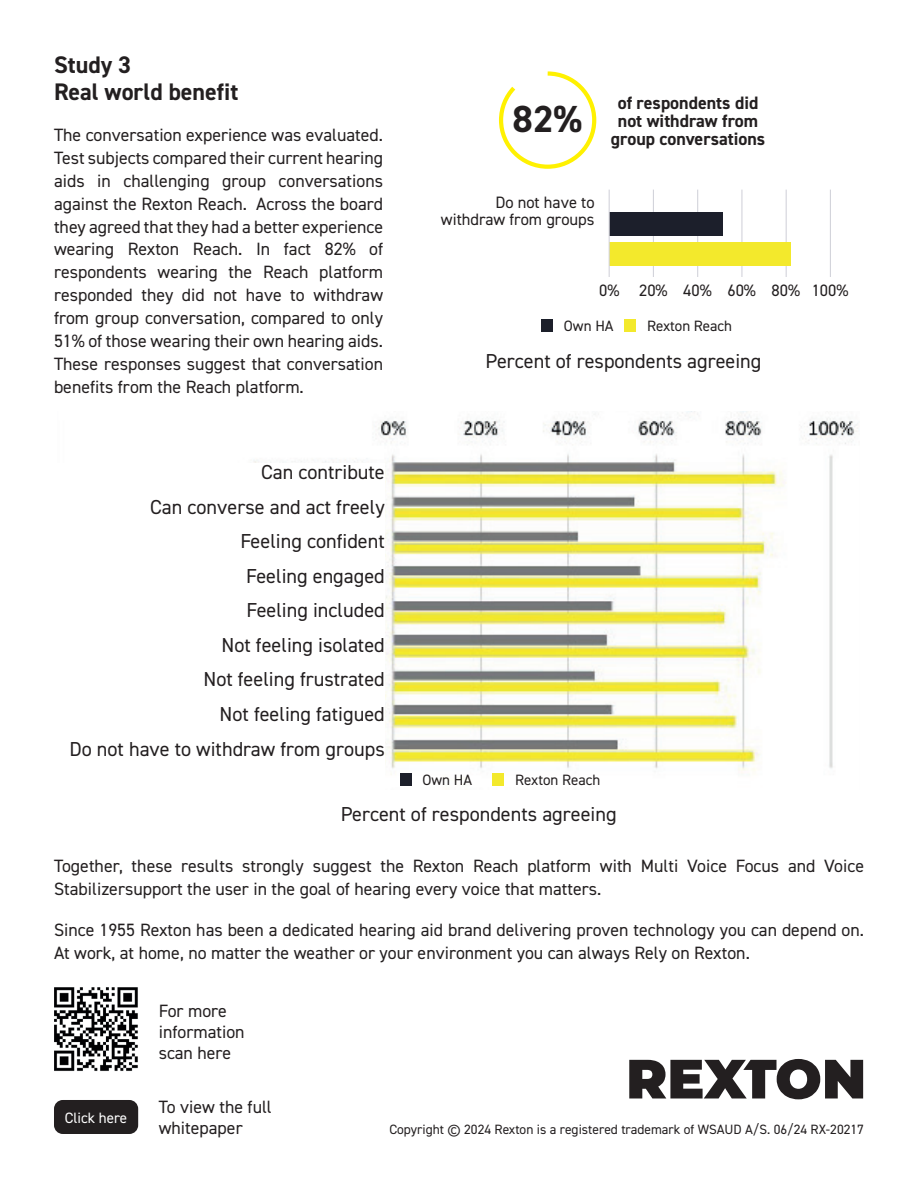
<style>
.page{position:relative;width:918px;height:1188px;background:#fff}
.page>*{position:absolute;margin:0;border:0;box-sizing:border-box;transform-origin:0 0}
.Table_Performance_Level_Head_left_10pt_1{font:700 37.8px "DIN2014";color:#231f20}
.Big_copy_11_9_15_3{font:700 24px/27px "DIN2014";color:#231f20}
.Big_copy_11_9_15_3-2{font:20.25px "DIN2014";color:#231f20}
.Table_Performance_Level_Head_left_10pt_1-2{font:700 18px/18px "DIN2014";color:#231f20;text-align:center}
.Big_copy_11_9_15_3-3{font:17.85px/23px "DIN2014";color:#231f20}
.Big_copy_11_9_15_3-4{font:16.5px/16.5px "DIN2014";color:#231f20;text-align:right}
.Big_copy_11_9_15_3-5{font:15px "DIN2014";color:#231f20}
.t1{font:15px "DIN2014";color:#fff}
.Big_copy_11_9_15_3-6{font:13.5px "DIN2014";color:#231f20}
</style>
<div class="page">
<svg style="left:608px;top:189px;width:223px;height:87px"></svg>
<div style="left:542px;top:319px;width:11px;height:13px;background:#1c1f2a"></div>
<div style="left:624px;top:319px;width:12px;height:13px;background:#f3e92c"></div>
<div style="left:54px;top:1100px;width:84px;height:34px;background:#231f20;border-radius:9px"></div>
<svg style="left:629px;top:1059px;width:234px;height:40px"></svg>
<img style="left:253px;top:412px;width:605px;height:374px">
<div style="left:54px;top:463px;width:331px;height:332px;background:#fff"></div>
<div style="left:400px;top:773px;width:12px;height:13px;background:#1c1f2a"></div>
<div style="left:493px;top:773px;width:11px;height:13px;background:#f3e92c"></div>
<img style="left:54px;top:987px;width:84px;height:84px">
<svg style="left:499px;top:71px;width:98px;height:98px"></svg>
<p class="Big_copy_11_9_15_3" style="left:54px;top:51px;width:186px">Study 3<br>Real world benefit</p>
<p class="Big_copy_11_9_15_3-3" style="left:54px;top:123px;width:331px;text-align:right">The conversation experience was evaluated.<br>Test subjects compared their current hearing conversations</p>
<p class="Big_copy_11_9_15_3-3" style="left:54px;top:169px;width:32px">aids</p>
<p class="Big_copy_11_9_15_3-3" style="left:97px;top:169px;width:15px">in</p>
<p class="Big_copy_11_9_15_3-3" style="left:123px;top:169px;width:88px">challenging</p>
<p class="Big_copy_11_9_15_3-3" style="left:222px;top:169px;width:45px">group</p>
<p class="Big_copy_11_9_15_3-3" style="left:54px;top:192px;width:195px">against the Rexton Reach.</p>
<p class="Big_copy_11_9_15_3-3" style="left:54px;top:215px;width:331px">they agreed that they had a better experience</p>
<p class="Big_copy_11_9_15_3-3" style="left:369px;top:238px;width:15px">of</p>
<p class="Big_copy_11_9_15_3-3" style="left:256px;top:192px;width:128px">Across the board</p>
<p class="Big_copy_11_9_15_3-3" style="left:325px;top:238px;width:32px">82%</p>
<p class="Big_copy_11_9_15_3-3" style="left:54px;top:238px;width:62px">wearing</p>
<p class="Big_copy_11_9_15_3-3" style="left:128px;top:238px;width:53px">Rexton</p>
<p class="Big_copy_11_9_15_3-3" style="left:193px;top:238px;width:51px">Reach.</p>
<p class="Big_copy_11_9_15_3-3" style="left:256px;top:238px;width:16px">In</p>
<p class="Big_copy_11_9_15_3-3" style="left:284px;top:238px;width:29px">fact</p>
<p class="Big_copy_11_9_15_3-3" style="left:54px;top:260px;width:94px">respondents</p>
<p class="Big_copy_11_9_15_3-3" style="left:158px;top:260px;width:62px">wearing</p>
<p class="Big_copy_11_9_15_3-3" style="left:229px;top:260px;width:25px">the</p>
<p class="Big_copy_11_9_15_3-3" style="left:263px;top:260px;width:47px">Reach</p>
<p class="Big_copy_11_9_15_3-3" style="left:319px;top:260px;width:65px">platform</p>
<p class="Big_copy_11_9_15_3-3" style="left:54px;top:283px;width:331px">responded<br>from group conversation, compared to only 51% of those wearing their own hearing aids.<br>These responses suggest that conversation benefits from the Reach platform.</p>
<p class="Big_copy_11_9_15_3-3" style="left:142px;top:283px;width:33px">they</p>
<p class="Big_copy_11_9_15_3-3" style="left:182px;top:283px;width:24px">did</p>
<p class="Big_copy_11_9_15_3-3" style="left:246px;top:283px;width:37px">have</p>
<p class="Big_copy_11_9_15_3-3" style="left:313px;top:283px;width:71px">withdraw</p>
<p class="Big_copy_11_9_15_3-3" style="left:213px;top:283px;width:25px">not</p>
<p class="Big_copy_11_9_15_3-3" style="left:290px;top:283px;width:16px">to</p>
<p class="Table_Performance_Level_Head_left_10pt_1-2" style="left:618px;top:94px;width:142px">of respondents did</p>
<p class="Table_Performance_Level_Head_left_10pt_1" style="left:513px;top:94px;width:71px">82%</p>
<p class="Table_Performance_Level_Head_left_10pt_1-2" style="left:611px;top:112px;width:156px">not withdraw from group conversations</p>
<p class="Big_copy_11_9_15_3-4" style="left:441px;top:194px;width:155px">Do not have to withdraw from groups</p>
<p class="Big_copy_11_9_15_3-4" style="left:599px;top:282px;width:22px">0%</p>
<p class="Big_copy_11_9_15_3-5" style="left:564px;top:317px;width:51px">Own HA</p>
<p class="Big_copy_11_9_15_3-4" style="left:639px;top:282px;width:30px">20%</p>
<p class="Big_copy_11_9_15_3-4" style="left:683px;top:282px;width:30px">40%</p>
<p class="Big_copy_11_9_15_3-4" style="left:727px;top:282px;width:30px">60%</p>
<p class="Big_copy_11_9_15_3-5" style="left:647px;top:317px;width:87px">Rexton Reach</p>
<p class="Big_copy_11_9_15_3-2" style="left:486px;top:348px;width:277px">Percent of respondents agreeing</p>
<p class="Big_copy_11_9_15_3-4" style="left:772px;top:282px;width:30px">80%</p>
<p class="Big_copy_11_9_15_3-4" style="left:812px;top:282px;width:38px">100%</p>
<p class="Big_copy_11_9_15_3-2" style="left:261px;top:459px;width:125px">Can contribute</p>
<p class="Big_copy_11_9_15_3-2" style="left:150px;top:494px;width:236px">Can converse and act freely</p>
<p class="Big_copy_11_9_15_3-2" style="left:240px;top:529px;width:146px">Feeling confident</p>
<p class="Big_copy_11_9_15_3-2" style="left:246px;top:563px;width:140px">Feeling engaged</p>
<p class="Big_copy_11_9_15_3-2" style="left:247px;top:598px;width:140px">Feeling included</p>
<p class="Big_copy_11_9_15_3-2" style="left:222px;top:632px;width:165px">Not feeling isolated</p>
<p class="Big_copy_11_9_15_3-2" style="left:203px;top:667px;width:183px">Not feeling frustrated</p>
<p class="Big_copy_11_9_15_3-2" style="left:220px;top:701px;width:167px">Not feeling fatigued</p>
<p class="Big_copy_11_9_15_3-2" style="left:70px;top:736px;width:317px">Do not have to withdraw from groups</p>
<p class="Big_copy_11_9_15_3-5" style="left:422px;top:771px;width:51px">Own HA</p>
<p class="Big_copy_11_9_15_3-5" style="left:515px;top:771px;width:87px">Rexton Reach</p>
<p class="Big_copy_11_9_15_3-2" style="left:341px;top:802px;width:277px">Percent of respondents agreeing</p>
<p class="Big_copy_11_9_15_3-3" style="left:54px;top:854px;width:549px">Together,<br>Stabilizersupport the user in the goal of hearing every voice that matters.</p>
<p class="Big_copy_11_9_15_3-3" style="left:54px;top:918px;width:812px">Since 1955 Rexton has been a dedicated hearing aid brand delivering proven technology you can depend on.<br>At work, at home, no matter the weather or your environment you can always Rely on Rexton.</p>
<p class="Big_copy_11_9_15_3-3" style="left:132px;top:854px;width:42px">these</p>
<p class="Big_copy_11_9_15_3-3" style="left:181px;top:854px;width:54px">results</p>
<p class="Big_copy_11_9_15_3-3" style="left:242px;top:854px;width:63px">strongly</p>
<p class="Big_copy_11_9_15_3-3" style="left:380px;top:854px;width:25px">the</p>
<p class="Big_copy_11_9_15_3-3" style="left:413px;top:854px;width:53px">Rexton</p>
<p class="Big_copy_11_9_15_3-3" style="left:473px;top:854px;width:47px">Reach</p>
<p class="Big_copy_11_9_15_3-3" style="left:527px;top:854px;width:65px">platform</p>
<p class="Big_copy_11_9_15_3-3" style="left:600px;top:854px;width:34px">with</p>
<p class="Big_copy_11_9_15_3-3" style="left:641px;top:854px;width:39px">Multi</p>
<p class="Big_copy_11_9_15_3-3" style="left:687px;top:854px;width:41px">Voice</p>
<p class="Big_copy_11_9_15_3-3" style="left:736px;top:854px;width:45px">Focus</p>
<p class="Big_copy_11_9_15_3-3" style="left:788px;top:854px;width:29px">and</p>
<p class="Big_copy_11_9_15_3-3" style="left:824px;top:854px;width:41px">Voice</p>
<p class="Big_copy_11_9_15_3-3" style="left:313px;top:854px;width:60px">suggest</p>
<p class="t1" style="left:65px;top:1108px;width:64px">Click here</p>
<p class="Big_copy_11_9_15_3-3" style="left:159px;top:1000px;width:87px;line-height:21px">For more information scan here</p>
<p class="Big_copy_11_9_15_3-3" style="left:159px;top:1095px;width:115px">To view the full</p>
<p class="Big_copy_11_9_15_3-3" style="left:159px;top:1116px;width:85px">whitepaper</p>
<p class="Big_copy_11_9_15_3-6" style="left:389px;top:1121px;width:476px">Copyright © 2024 Rexton is a registered trademark of WSAUD . S/A 06/24 RX-20217</p>
</div>
